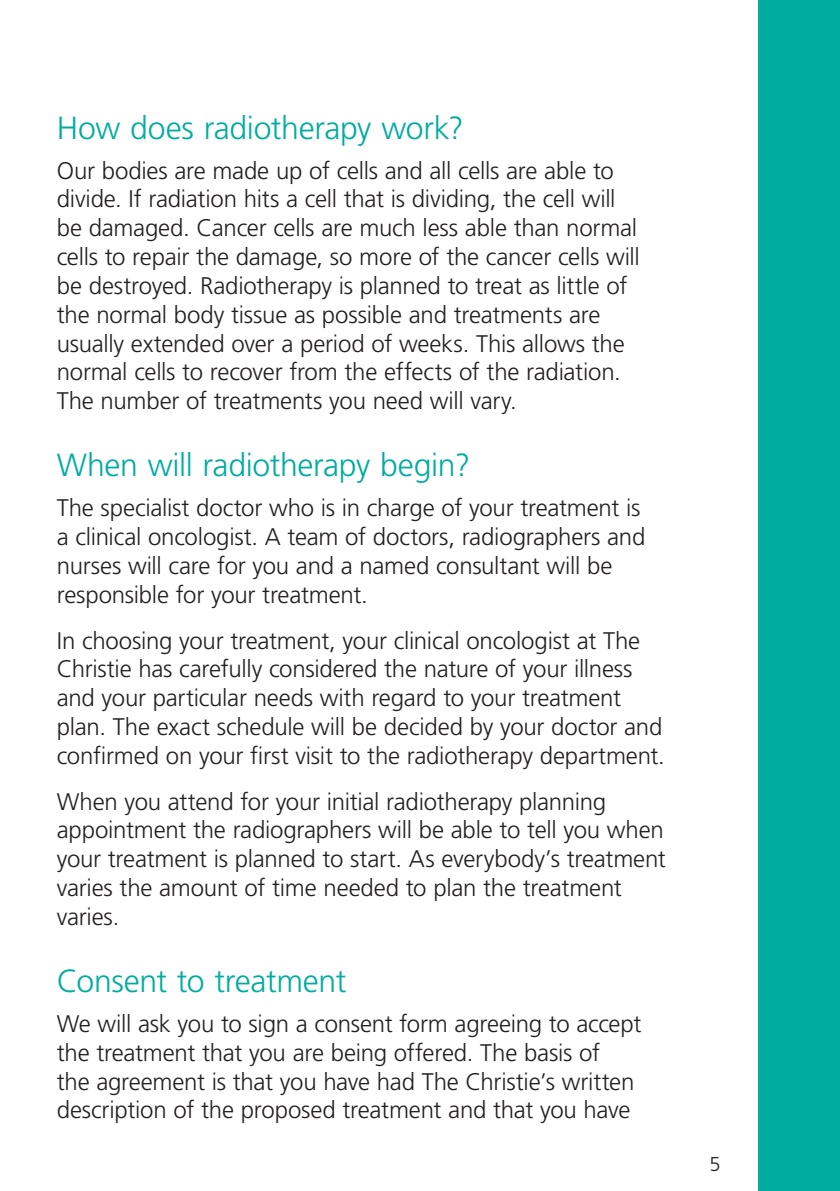
<style>
.page{position:relative;width:840px;height:1191px;background:#fff}
.page>*{position:absolute;margin:0;border:0;box-sizing:border-box;transform-origin:0 0}
.t1{font:300 32px "Frutiger";letter-spacing:-.01em;color:#00aca0}
.t2{font:300 24px/28.8px "Frutiger";letter-spacing:-.01em;color:#231f20}
.t3{font:300 20px "Frutiger";color:#231f20}
</style>
<div class="page">
<div style="left:758px;top:0;width:81px;height:1191px;background:#00aca0"></div>
<h1 class="t1" style="left:57px;top:109px;width:408px">How does radiotherapy work?</h1>
<p class="t2" style="left:57px;top:156px;width:584px">Our bodies are made up of cells and all cells are able to divide. If radiation hits a cell that is dividing, the cell will be damaged. Cancer cells are much less able than normal cells to repair the damage, so more of the cancer cells will be destroyed. Radiotherapy is planned to treat as little of the normal body tissue as possible and treatments are usually extended over a period of weeks. This allows the normal cells to recover from the effects of the radiation.<br>The number of treatments you need will vary.</p>
<h1 class="t1" style="left:57px;top:447px;width:415px">When will radiotherapy begin?</h1>
<p class="t2" style="left:57px;top:493px;width:590px">The specialist doctor who is in charge of your treatment is a clinical oncologist. A team of doctors, radiographers and nurses will care for you and a named consultant will be responsible for your treatment.</p>
<p class="t2" style="left:57px;top:626px;width:607px">In choosing your treatment, your clinical oncologist at The Christie has carefully considered the nature of your illness and your particular needs with regard to your treatment plan. The exact schedule will be decided by your doctor and confirmed on your first visit to the radiotherapy department.</p>
<p class="t2" style="left:57px;top:787px;width:610px">When you attend for your initial radiotherapy planning appointment the radiographers will be able to tell you when your treatment is planned to start. As everybody’s treatment varies the amount of time needed to plan the treatment varies.</p>
<h1 class="t1" style="left:57px;top:962px;width:291px">Consent to treatment</h1>
<p class="t2" style="left:57px;top:1009px;width:586px">We will ask you to sign a consent form agreeing to accept the treatment that you are being offered. The basis of<br>the agreement is that you have had The Christie’s written description of the proposed treatment and that you have</p>
<p class="t3" style="left:709px;top:1152px;width:13px">5</p>
</div>
